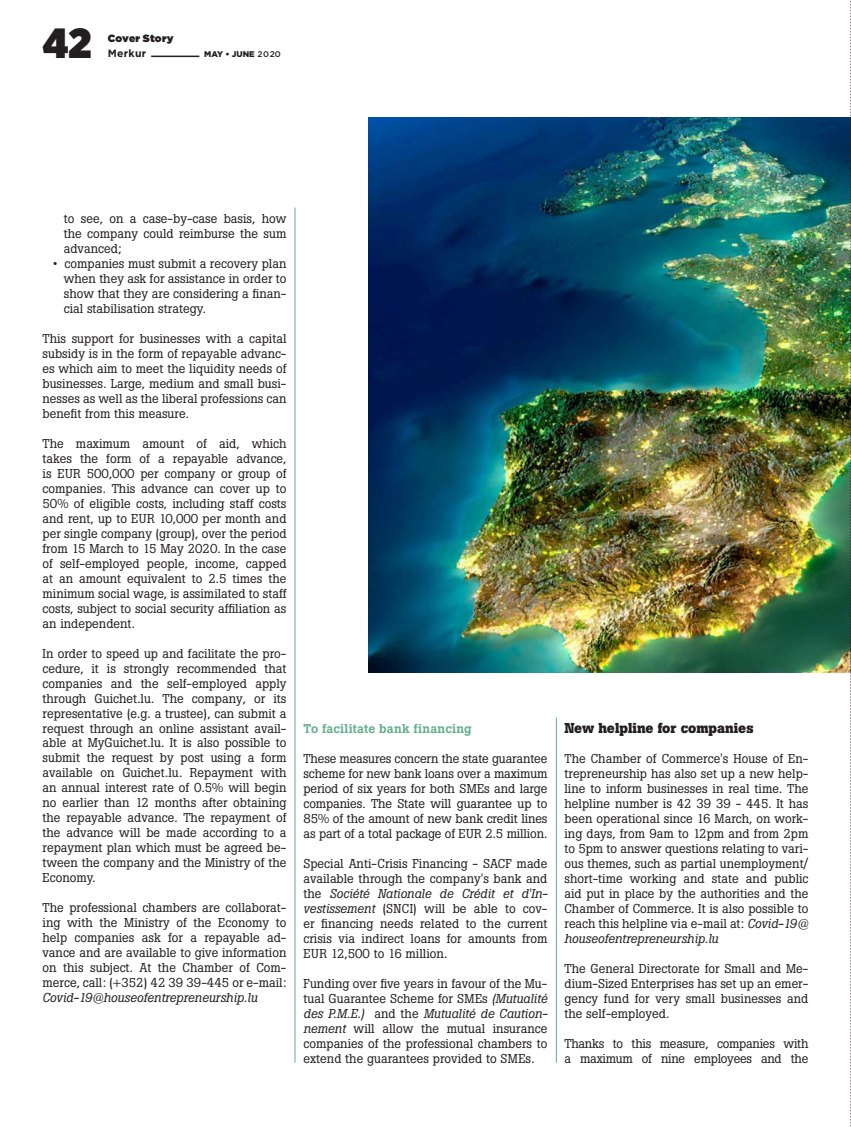
<style>
.page{position:relative;width:851px;height:1127px;background:#fff}
.page>*{position:absolute;margin:0;border:0;box-sizing:border-box;transform-origin:0 0}
.t1{font:900 42px "Gotham Narrow";color:#231f20}
.t2{font:700 14.25px "Boton";color:#231f20}
.t3{font:12.75px/15px "Boton";color:#231f20;text-align:justify}
.t4{font:12.75px/15px "Boton";letter-spacing:-.02em;color:#231f20}
.t5{font:italic 12.75px "Boton";color:#231f20}
.t6{font:500 12.75px "Boton";letter-spacing:.02em;color:#63b08b}
.t7{font:10.5px "Gotham Ultra";letter-spacing:.02em;color:#231f20}
.t8{font:700 10.5px "Gotham";letter-spacing:.025em;color:#231f20}
.t9{font:900 8.25px "Gotham";color:#231f20}
.s1{font-weight:500}
.s2{font-style:italic}
</style>
<div class="page">
<hr style="left:151px;top:56px;width:48px;height:1px;background:#231f20">
<hr style="left:294px;top:208px;width:1px;height:855px;background:#63b08b">
<hr style="left:556px;top:718px;width:1px;height:345px;background:#63b08b">
<img style="left:369px;top:118px;width:481px;height:555px">
<svg style="left:850px;top:0;width:1px;height:1127px"></svg>
<h1 class="t1" style="left:43px;top:14px;width:50px">42</h1>
<p class="t7" style="left:108px;top:33px;width:67px">Cover Story</p>
<p class="t8" style="left:108px;top:48px;width:40px">Merkur</p>
<p class="t9" style="left:204px;top:50px;width:78px">MAY • JUNE <span class="s1">2020</span></p>
<p class="t3" style="left:64px;top:211px;width:224px">to see, on a case-by-case basis, how the company could reimburse the sum advanced;</p>
<p class="t3" style="left:64px;top:256px;width:224px;text-indent:-11px">• companies must submit a recovery plan when they ask for assistance in order to show that they are considering a finan&shy;cial stabilisation strategy.</p>
<p class="t3" style="left:43px;top:331px;width:245px">This support for businesses with a capital subsidy is in the form of repayable advanc&shy;es which aim to meet the liquidity needs of businesses. Large, medium and small busi&shy;nesses as well as the liberal professions can benefit from this measure.</p>
<p class="t3" style="left:43px;top:435px;width:245px">The maximum amount of aid, which takes the form of a repayable advance, is EUR 500,000 per company or group of companies. This advance can cover up to 50% of eligible costs, including staff costs and rent, up to EUR 10,000 per month and per single company (group), over the period from 15 March to 15 May 2020. In the case of self-employed people, income, capped at an amount equivalent to 2.5 times the minimum social wage, is assimilated to staff costs, subject to social security affiliation as an independent.</p>
<p class="t3" style="left:43px;top:645px;width:245px">In order to speed up and facilitate the pro&shy;cedure, it is strongly recommended that companies and the self-employed apply through Guichet.lu. The company, or its representative (e.g. a trustee), can submit a request through an online assistant avail&shy;able at MyGuichet.lu. It is also possible to submit the request by post using a form available on Guichet.lu. Repayment with an annual interest rate of 0.5% will begin no earlier than 12 months after obtaining the repayable advance. The repayment of the advance will be made according to a repayment plan which must be agreed be&shy;tween the company and the Ministry of the Economy.</p>
<p class="t3" style="left:43px;top:900px;width:245px">The professional chambers are collaborat&shy;ing with the Ministry of the Economy to help companies ask for a repayable ad&shy;vance and are available to give information on this subject. At the Chamber of Com&shy;merce, call: (+352) 42 39 39-445 or e-mail:</p>
<p class="t5" style="left:43px;top:990px;width:216px">Covid-19@houseofentrepreneurship.lu</p>
<p class="t6" style="left:303px;top:721px;width:170px">To facilitate bank financing</p>
<p class="t3" style="left:303px;top:751px;width:245px">These measures concern the state guarantee scheme for new bank loans over a maximum period of six years for both SMEs and large companies. The State will guarantee up to 85% of the amount of new bank credit lines as part of a total package of EUR 2.5 million.</p>
<p class="t3" style="left:303px;top:856px;width:246px">Special Anti-Crisis Financing - SACF made available through the company's bank and the <span class="s2">Société Nationale de Crédit et d'In&shy;vestissement</span> (SNCI) will be able to cov&shy;er financing needs related to the current crisis via indirect loans for amounts from EUR 12,500 to 16 million.</p>
<p class="t3" style="left:303px;top:975px;width:246px">Funding over five years in favour of the Mu&shy;tual Guarantee Scheme for SMEs <span class="s2">(Mutualité des P.M.E.)</span> and the <span class="s2">Mutualité de Caution&shy;nement</span> will allow the mutual insurance companies of the professional chambers to extend the guarantees provided to SMEs.</p>
<p class="t2" style="left:564px;top:719px;width:190px">New helpline for companies</p>
<p class="t3" style="left:564px;top:751px;width:245px">The Chamber of Commerce's House of En&shy;trepreneurship has also set up a new help&shy;line to inform businesses in real time. The helpline number is 42 39 39 - 445. It has been operational since 16 March, on work&shy;ing days, from 9am to 12pm and from 2pm to 5pm to answer questions relating to vari&shy;ous themes, such as partial unemployment/ short-time working and state and public aid put in place by the authorities and the Chamber of Commerce. It is also possible to reach this helpline via e-mail at: <span class="s2">Covid-19@ houseofentrepreneurship.lu</span></p>
<p class="t3" style="left:564px;top:960px;width:245px">The General Directorate for Small and Me&shy;dium-Sized Enterprises has set up an emer&shy;gency fund for very small businesses and the self-employed.</p>
<p class="t4" style="left:564px;top:1035px;width:245px">Thanks to this measure, companies with a maximum of nine employees and the</p>
</div>
